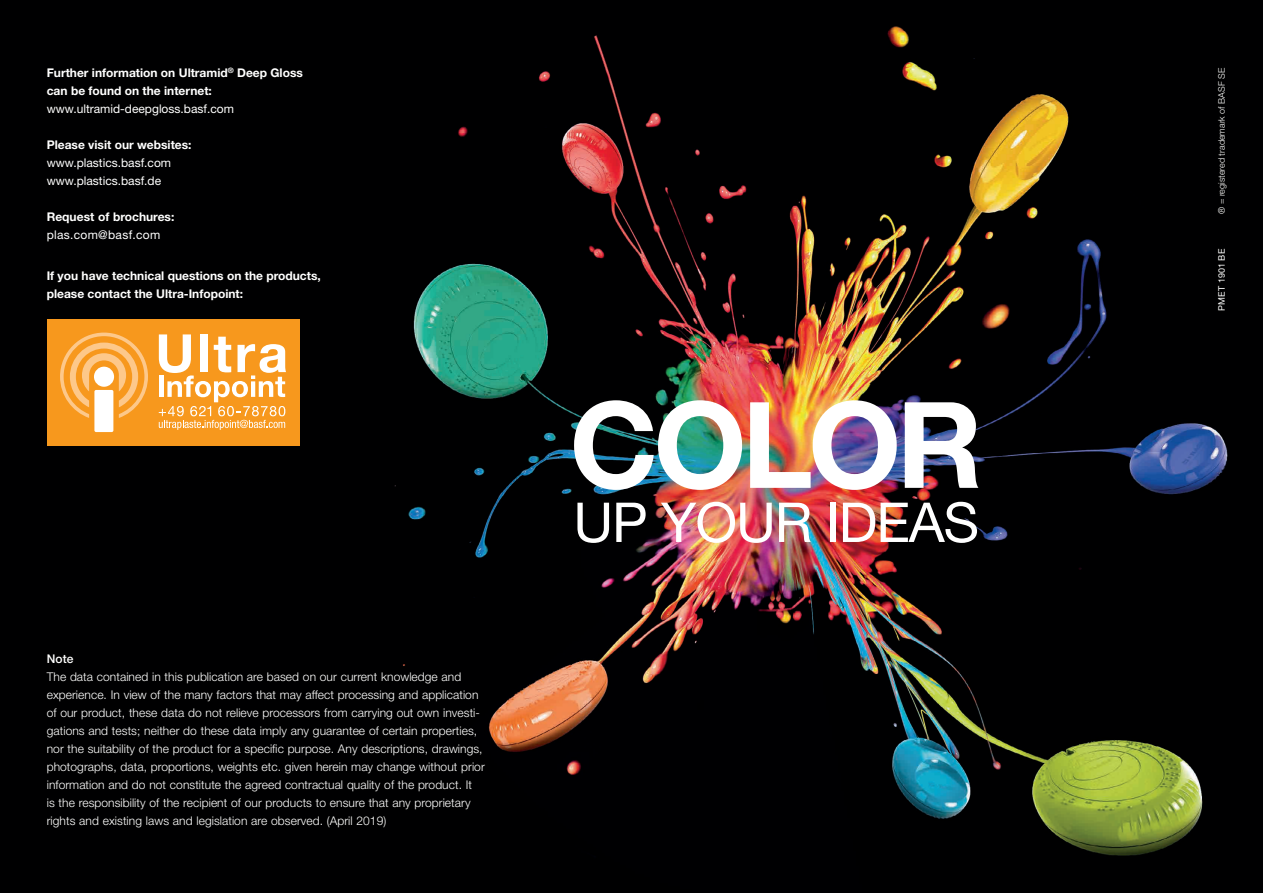
<style>
.page{position:relative;width:1263px;height:893px;background:#fff}
.page>*{position:absolute;margin:0;border:0;box-sizing:border-box;transform-origin:0 0}
.t1{font:700 119.7px "Helvetica Neue LT Pro";letter-spacing:-.04em;color:#fff}
.t2{font:55.05px "Helvetica Neue LT Pro";letter-spacing:-.02em;color:#fff}
.t3{font:300 12px/18px "Helvetica Neue LT Pro";letter-spacing:.005em;color:#fff}
.t4{font:700 12px/18px "Helvetica Neue LT Pro";color:#fff}
.t5{font:12px/18px "Helvetica Neue LT Pro";color:#fff}
.t6{font:12px "Helvetica Neue LT Pro";letter-spacing:.025em;color:#fff}
.t7{font:500 12px "Helvetica Neue LT Pro";color:#fff}
.t8{font:300 9px "Helvetica Neue LT Pro";color:#fff}
.t9{font:9px "Helvetica Neue LT Pro";letter-spacing:.01em;color:#fff}
</style>
<div class="page">
<img style="left:0;top:0;width:1263px;height:893px">
<div style="left:47px;top:319px;width:252px;height:126px;background:#f7981d"></div>
<svg style="left:60px;top:333px;width:88px;height:85px"></svg>
<div style="left:94px;top:367px;width:20px;height:20px;background:#fff;border-radius:50%"></div>
<div style="left:94px;top:390px;width:19px;height:42px;background:#fff;border-radius:2px"></div>
<svg style="left:159px;top:334px;width:127px;height:96px"></svg>
<p class="t4" style="left:47px;top:63px;width:258px">Further information on Ultramid<sup>®</sup> Deep Gloss can be found on the internet:</p>
<p class="t5" style="left:47px;top:99px;width:189px">www.ultramid-deepgloss.basf.com</p>
<p class="t4" style="left:47px;top:135px;width:146px">Please visit our websites:</p>
<p class="t5" style="left:47px;top:153px;width:126px">www.plastics.basf.com www.plastics.basf.de</p>
<p class="t4" style="left:47px;top:207px;width:129px">Request of brochures:</p>
<p class="t6" style="left:47px;top:227px;width:115px">plas.com@basf.com</p>
<p class="t4" style="left:47px;top:266px;width:276px">If you have technical questions on the products, please contact the Ultra-Infopoint:</p>
<p class="t7" style="left:47px;top:651px;width:28px">Note</p>
<p class="t3" style="left:47px;top:667px;width:439px">The data contained in this publication are based on our current knowledge and experience. In view of the many factors that may affect processing and application of our product, these data do not relieve processors from carrying out own investi&shy;gations and tests; neither do these data imply any guarantee of certain properties, nor the suitability of the product for a specific purpose. Any descriptions, drawings, photographs, data, proportions, weights etc. given herein may change without prior information and do not constitute the agreed contractual quality of the product. It<br>is the responsibility of the recipient of our products to ensure that any proprietary rights and existing laws and legislation are observed. (April 2019)</p>
<h1 class="t1" style="left:569px;top:371px;width:415px">COLOR</h1>
<h2 class="t2" style="left:573px;top:490px;width:407px">UP YOUR IDEAS</h2>
<p class="t8" style="left:1216px;top:214px;width:147px;rotate:-90deg">® = registered trademark of BASF SE</p>
<p class="t9" style="left:1216px;top:311px;width:64px;rotate:-90deg">PMET 1901 BE</p>
</div>
